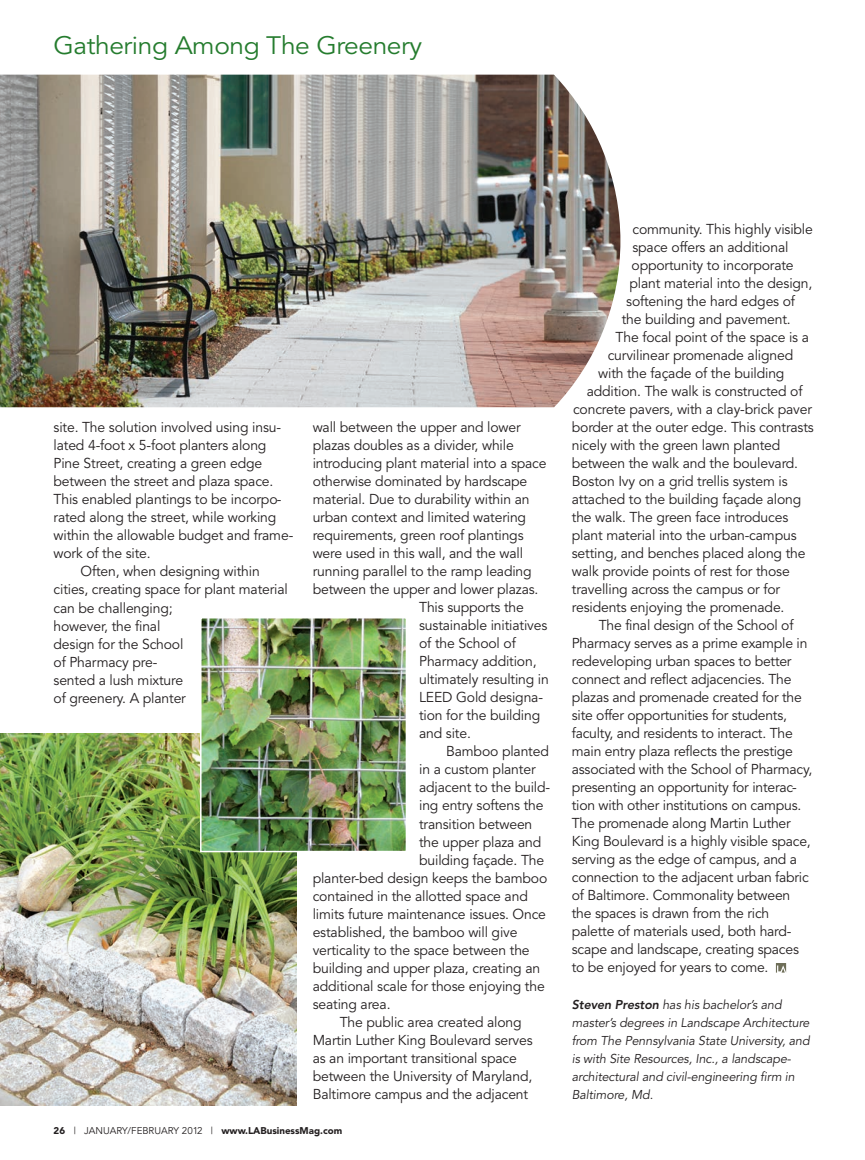
<style>
.page{position:relative;width:865px;height:1160px;background:#fff}
.page>*{position:absolute;margin:0;border:0;box-sizing:border-box;transform-origin:0 0}
.t1{font:25.05px "Avenir";letter-spacing:-.015em;color:#257c2e;scale:1.05 1}
.t2{font:14.25px "Avenir";letter-spacing:-.01em;color:#231f20}
.t3{font:12.75px/18px "Avenir";color:#231f20}
.t4{font:900 9.75px "Avenir";color:#231f20}
.s1{font-weight:400}
.s2{font-weight:800}
</style>
<div class="page">
<img style="left:0;top:74px;width:787px;height:1032px">
<h1 class="t1" style="left:54px;top:30px;width:352px">Gathering Among The Greenery</h1>
<p class="t2" style="left:54px;top:419px;width:229px">site. The solution involved using insu-</p>
<p class="t2" style="left:54px;top:437px;width:214px">lated 4-foot x 5-foot planters along</p>
<p class="t2" style="left:54px;top:455px;width:210px">Pine Street, creating a green edge</p>
<p class="t2" style="left:54px;top:473px;width:221px">between the street and plaza space.</p>
<p class="t2" style="left:54px;top:491px;width:229px">This enabled plantings to be incorpo-</p>
<p class="t2" style="left:54px;top:509px;width:224px">rated along the street, while working</p>
<p class="t2" style="left:54px;top:527px;width:241px">within the allowable budget and frame-</p>
<p class="t2" style="left:54px;top:545px;width:99px">work of the site.</p>
<p class="t2" style="left:81px;top:563px;width:181px">Often, when designing within</p>
<p class="t2" style="left:54px;top:581px;width:236px">cities, creating space for plant material</p>
<p class="t2" style="left:54px;top:599px;width:121px">can be challenging;</p>
<p class="t2" style="left:54px;top:617px;width:108px">however, the final</p>
<p class="t2" style="left:54px;top:635px;width:131px">design for the School</p>
<p class="t2" style="left:54px;top:653px;width:105px">of Pharmacy pre-</p>
<p class="t2" style="left:54px;top:671px;width:131px">sented a lush mixture</p>
<p class="t2" style="left:54px;top:689px;width:134px">of greenery. A planter</p>
<p class="t2" style="left:313px;top:419px;width:210px">wall between the upper and lower</p>
<p class="t2" style="left:313px;top:437px;width:203px">plazas doubles as a divider, while</p>
<p class="t2" style="left:313px;top:455px;width:235px">introducing plant material into a space</p>
<p class="t2" style="left:313px;top:473px;width:216px">otherwise dominated by hardscape</p>
<p class="t2" style="left:313px;top:491px;width:218px">material. Due to durability within an</p>
<p class="t2" style="left:313px;top:509px;width:215px">urban context and limited watering</p>
<p class="t2" style="left:313px;top:527px;width:212px">requirements, green roof plantings</p>
<p class="t2" style="left:313px;top:545px;width:212px">were used in this wall, and the wall</p>
<p class="t2" style="left:313px;top:563px;width:221px">running parallel to the ramp leading</p>
<p class="t2" style="left:313px;top:581px;width:227px">between the upper and lower plazas.</p>
<p class="t2" style="left:419px;top:599px;width:106px">This supports the</p>
<p class="t2" style="left:419px;top:617px;width:130px">sustainable initiatives</p>
<p class="t2" style="left:419px;top:635px;width:98px">of the School of</p>
<p class="t2" style="left:419px;top:653px;width:119px">Pharmacy addition,</p>
<p class="t2" style="left:419px;top:671px;width:131px">ultimately resulting in</p>
<p class="t2" style="left:419px;top:689px;width:125px">LEED Gold designa-</p>
<p class="t2" style="left:419px;top:707px;width:123px">tion for the building</p>
<p class="t2" style="left:419px;top:725px;width:53px">and site.</p>
<p class="t2" style="left:446px;top:743px;width:104px">Bamboo planted</p>
<p class="t2" style="left:419px;top:761px;width:118px">in a custom planter</p>
<p class="t2" style="left:419px;top:779px;width:132px">adjacent to the build-</p>
<p class="t2" style="left:419px;top:797px;width:126px">ing entry softens the</p>
<p class="t2" style="left:419px;top:815px;width:115px">transition between</p>
<p class="t2" style="left:419px;top:833px;width:124px">the upper plaza and</p>
<p class="t2" style="left:419px;top:851px;width:127px">building façade. The</p>
<p class="t2" style="left:313px;top:869px;width:236px">planter-bed design keeps the bamboo</p>
<p class="t2" style="left:313px;top:887px;width:217px">contained in the allotted space and</p>
<p class="t2" style="left:313px;top:905px;width:235px">limits future maintenance issues. Once</p>
<p class="t2" style="left:313px;top:923px;width:206px">established, the bamboo will give</p>
<p class="t2" style="left:313px;top:941px;width:218px">verticality to the space between the</p>
<p class="t2" style="left:313px;top:959px;width:229px">building and upper plaza, creating an</p>
<p class="t2" style="left:313px;top:977px;width:234px">additional scale for those enjoying the</p>
<p class="t2" style="left:313px;top:995px;width:79px">seating area.</p>
<p class="t2" style="left:340px;top:1013px;width:183px">The public area created along</p>
<p class="t2" style="left:313px;top:1031px;width:222px">Martin Luther King Boulevard serves</p>
<p class="t2" style="left:313px;top:1049px;width:206px">as an important transitional space</p>
<p class="t2" style="left:313px;top:1067px;width:221px">between the University of Maryland,</p>
<p class="t2" style="left:313px;top:1085px;width:217px">Baltimore campus and the adjacent</p>
<p class="t4" style="left:54px;top:1124px;width:290px">26 <span class="s1">| JANUARY/FEBRUARY 2012 |</span> www.LABusinessMag.com</p>
<p class="t2" style="left:632px;top:221px;width:182px">community. This highly visible</p>
<p class="t2" style="left:632px;top:239px;width:158px">space offers an additional</p>
<p class="t2" style="left:631px;top:257px;width:164px">opportunity to incorporate</p>
<p class="t2" style="left:629px;top:275px;width:184px">plant material into the design,</p>
<p class="t2" style="left:626px;top:293px;width:170px">softening the hard edges of</p>
<p class="t2" style="left:622px;top:311px;width:170px">the building and pavement.</p>
<p class="t2" style="left:615px;top:329px;width:195px">The focal point of the space is a</p>
<p class="t2" style="left:608px;top:347px;width:187px">curvilinear promenade aligned</p>
<p class="t2" style="left:598px;top:365px;width:188px">with the façade of the building</p>
<p class="t2" style="left:587px;top:383px;width:217px">addition. The walk is constructed of</p>
<p class="t2" style="left:573px;top:401px;width:240px">concrete pavers, with a clay-brick paver</p>
<p class="t2" style="left:572px;top:419px;width:243px">border at the outer edge. This contrasts</p>
<p class="t2" style="left:572px;top:437px;width:210px">nicely with the green lawn planted</p>
<p class="t2" style="left:572px;top:455px;width:228px">between the walk and the boulevard.</p>
<p class="t2" style="left:572px;top:473px;width:217px">Boston Ivy on a grid trellis system is</p>
<p class="t2" style="left:572px;top:491px;width:231px">attached to the building façade along</p>
<p class="t2" style="left:572px;top:509px;width:218px">the walk. The green face introduces</p>
<p class="t2" style="left:572px;top:527px;width:226px">plant material into the urban-campus</p>
<p class="t2" style="left:572px;top:545px;width:235px">setting, and benches placed along the</p>
<p class="t2" style="left:572px;top:563px;width:219px">walk provide points of rest for those</p>
<p class="t2" style="left:572px;top:581px;width:210px">travelling across the campus or for</p>
<p class="t2" style="left:572px;top:599px;width:214px">residents enjoying the promenade.</p>
<p class="t2" style="left:599px;top:617px;width:196px">The final design of the School of</p>
<p class="t2" style="left:572px;top:635px;width:237px">Pharmacy serves as a prime example in</p>
<p class="t2" style="left:572px;top:653px;width:221px">redeveloping urban spaces to better</p>
<p class="t2" style="left:572px;top:671px;width:221px">connect and reflect adjacencies. The</p>
<p class="t2" style="left:572px;top:689px;width:231px">plazas and promenade created for the</p>
<p class="t2" style="left:572px;top:707px;width:217px">site offer opportunities for students,</p>
<p class="t2" style="left:572px;top:725px;width:222px">faculty, and residents to interact. The</p>
<p class="t2" style="left:572px;top:743px;width:223px">main entry plaza reflects the prestige</p>
<p class="t2" style="left:572px;top:761px;width:242px">associated with the School of Pharmacy,</p>
<p class="t2" style="left:572px;top:779px;width:226px">presenting an opportunity for interac-</p>
<p class="t2" style="left:572px;top:797px;width:231px">tion with other institutions on campus.</p>
<p class="t2" style="left:572px;top:815px;width:220px">The promenade along Martin Luther</p>
<p class="t2" style="left:572px;top:833px;width:240px">King Boulevard is a highly visible space,</p>
<p class="t2" style="left:572px;top:851px;width:227px">serving as the edge of campus, and a</p>
<p class="t2" style="left:572px;top:869px;width:238px">connection to the adjacent urban fabric</p>
<p class="t2" style="left:572px;top:887px;width:220px">of Baltimore. Commonality between</p>
<p class="t2" style="left:572px;top:905px;width:199px">the spaces is drawn from the rich</p>
<p class="t2" style="left:572px;top:923px;width:221px">palette of materials used, both hard-</p>
<p class="t2" style="left:572px;top:941px;width:229px">scape and landscape, creating spaces</p>
<p class="t2" style="left:572px;top:959px;width:198px">to be enjoyed for years to come.</p>
<p class="t3" style="left:572px;top:995px;width:241px"><span class="s2">Steven Preston</span> has his bachelor’s and master’s degrees in Landscape Architecture from The Pennsylvania State University, and is with Site Resources, Inc., a landscape&shy;architectural and civil-engineering firm in Baltimore, Md.</p>
</div>
